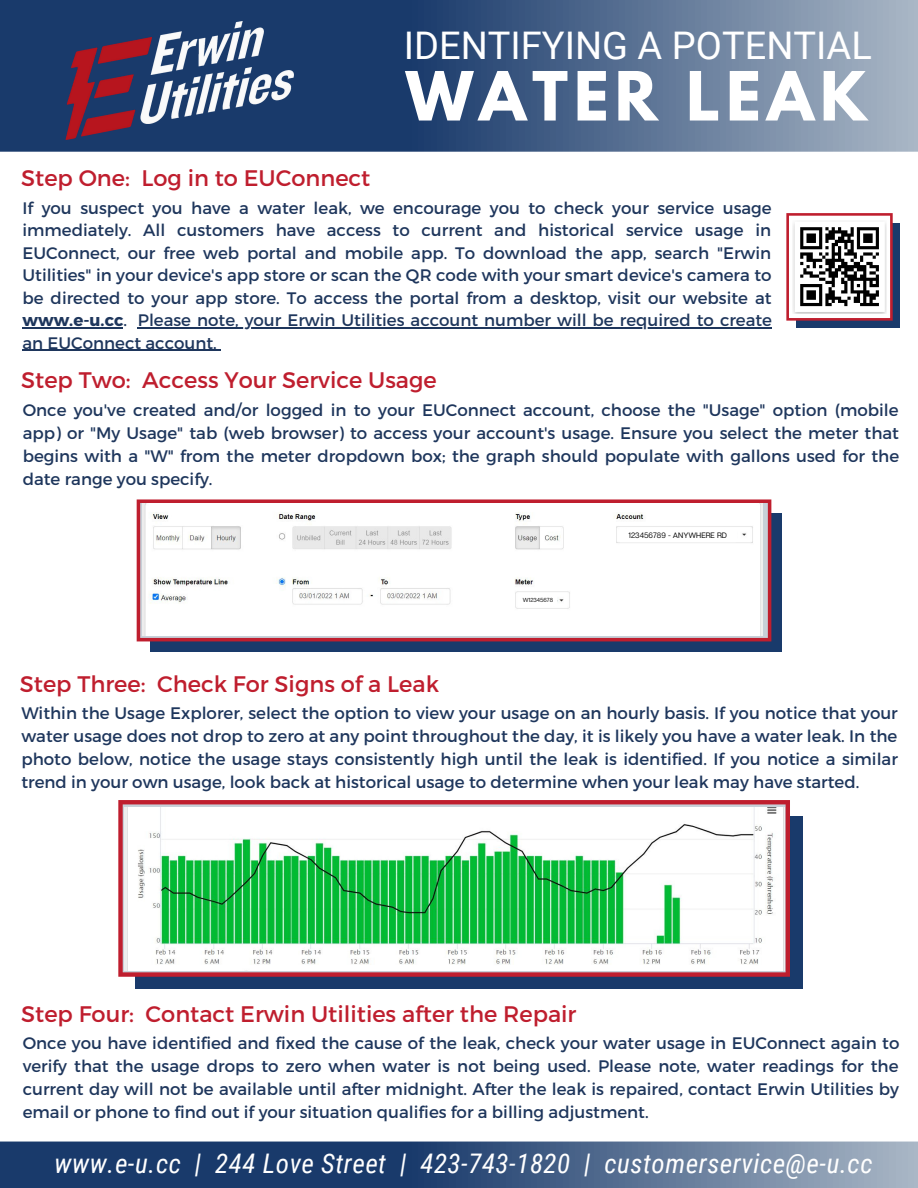
<style>
.page{position:relative;width:918px;height:1188px;background:#fff}
.page>*{position:absolute;margin:0;border:0;box-sizing:border-box;transform-origin:0 0}
.t1{font:700 60px "League Spartan";letter-spacing:.1em;color:#fff}
.t2{font:38.1px "Roboto";color:#fff}
.t3{font:italic 27px "Roboto Condensed";letter-spacing:.02em;color:#fff}
.t4{font:22.5px "Montserrat";color:#bf1e2e}
.t5{font:16.65px/23.1px "Montserrat";color:#1e365c;text-align:justify}
.t6{font:7.8px "Articulat CF";color:#000}
.t7{font:5.85px "Articulat CF";color:#000}
.s1{font-weight:700}
</style>
<div class="page">
<svg style="left:0;top:0;width:918px;height:152px;background:#4a648a"></svg>
<img style="left:65px;top:21px;width:230px;height:120px">
<div style="left:150px;top:513px;width:631px;height:138px;background:#193a6b"></div>
<svg style="left:137px;top:499px;width:634px;height:142px;background:#cd747f"></svg>
<img style="left:143px;top:504px;width:619px;height:131px">
<div style="left:618px;top:529px;width:119px;height:13px;background:#fff;border-radius:2px"></div>
<div style="left:518px;top:594px;width:39px;height:12px;background:#fff"></div>
<svg style="left:0;top:1142px;width:918px;height:46px;background:#405c84"></svg>
<div style="left:796px;top:223px;width:104px;height:105px;background:#193a6b"></div>
<svg style="left:786px;top:213px;width:107px;height:108px"></svg>
<img style="left:792px;top:220px;width:95px;height:93px">
<hr style="left:23px;top:327px;width:100px;height:1px;background:#1e365c">
<hr style="left:138px;top:327px;width:634px;height:1px;background:#1e365c">
<hr style="left:23px;top:350px;width:194px;height:1px;background:#1e365c">
<div style="left:135px;top:817px;width:667px;height:172px;background:#193a6b"></div>
<svg style="left:118px;top:800px;width:672px;height:177px;background:#bf515f"></svg>
<img style="left:124px;top:807px;width:661px;height:164px">
<p class="t2" style="left:404px;top:24px;width:470px">IDENTIFYING A POTENTIAL</p>
<p class="t1" style="left:406px;top:67px;width:463px">WATER LEAK</p>
<p class="t4" style="left:21px;top:164px;width:351px">Step One: Log in to EUConnect</p>
<p class="t5" style="left:23px;top:196px;width:751px;line-height:22.5px">If you suspect you have a water leak, we encourage you to check your service usage immediately. All customers have access to current and historical service usage in EUConnect, our free web portal and mobile app. To download the app, search "Erwin Utilities" in your device's app store or scan the QR code with your smart device's camera to be directed to your app store. To access the portal from a desktop, visit our website at <span class="s1">www.e-u.cc</span>. Please note, your Erwin Utilities account number will be required to create an EUConnect account.</p>
<p class="t4" style="left:21px;top:366px;width:417px">Step Two: Access Your Service Usage</p>
<p class="t5" style="left:23px;top:397px;width:878px">Once you've created and/or logged in to your EUConnect account, choose the "Usage" option (mobile app) or "My Usage" tab (web browser) to access your account's usage. Ensure you select the meter that begins with a "W" from the meter dropdown box; the graph should populate with gallons used for the date range you specify.</p>
<p class="t7" style="left:523px;top:596px;width:32px">W12345678</p>
<p class="t6" style="left:629px;top:530px;width:100px">123456789 - ANYWHERE RD</p>
<p class="t4" style="left:20px;top:669px;width:421px">Step Three: Check For Signs of a Leak</p>
<p class="t5" style="left:21px;top:701px;width:878px">Within the Usage Explorer, select the option to view your usage on an hourly basis. If you notice that your water usage does not drop to zero at any point throughout the day, it is likely you have a water leak. In the photo below, notice the usage stays consistently high until the leak is identified. If you notice a similar trend in your own usage, look back at historical usage to determine when your leak may have started.</p>
<p class="t4" style="left:21px;top:999px;width:557px">Step Four: Contact Erwin Utilities after the Repair</p>
<p class="t5" style="left:23px;top:1031px;width:878px">Once you have identified and fixed the cause of the leak, check your water usage in EUConnect again to verify that the usage drops to zero when water is not being used. Please note, water readings for the current day will not be available until after midnight. After the leak is repaired, contact Erwin Utilities by email or phone to find out if your situation qualifies for a billing adjustment.</p>
<p class="t3" style="left:54px;top:1148px;width:820px">www.e-u.cc | 244 Love Street | 423-743-1820 | customerservice@e-u.cc</p>
</div>
